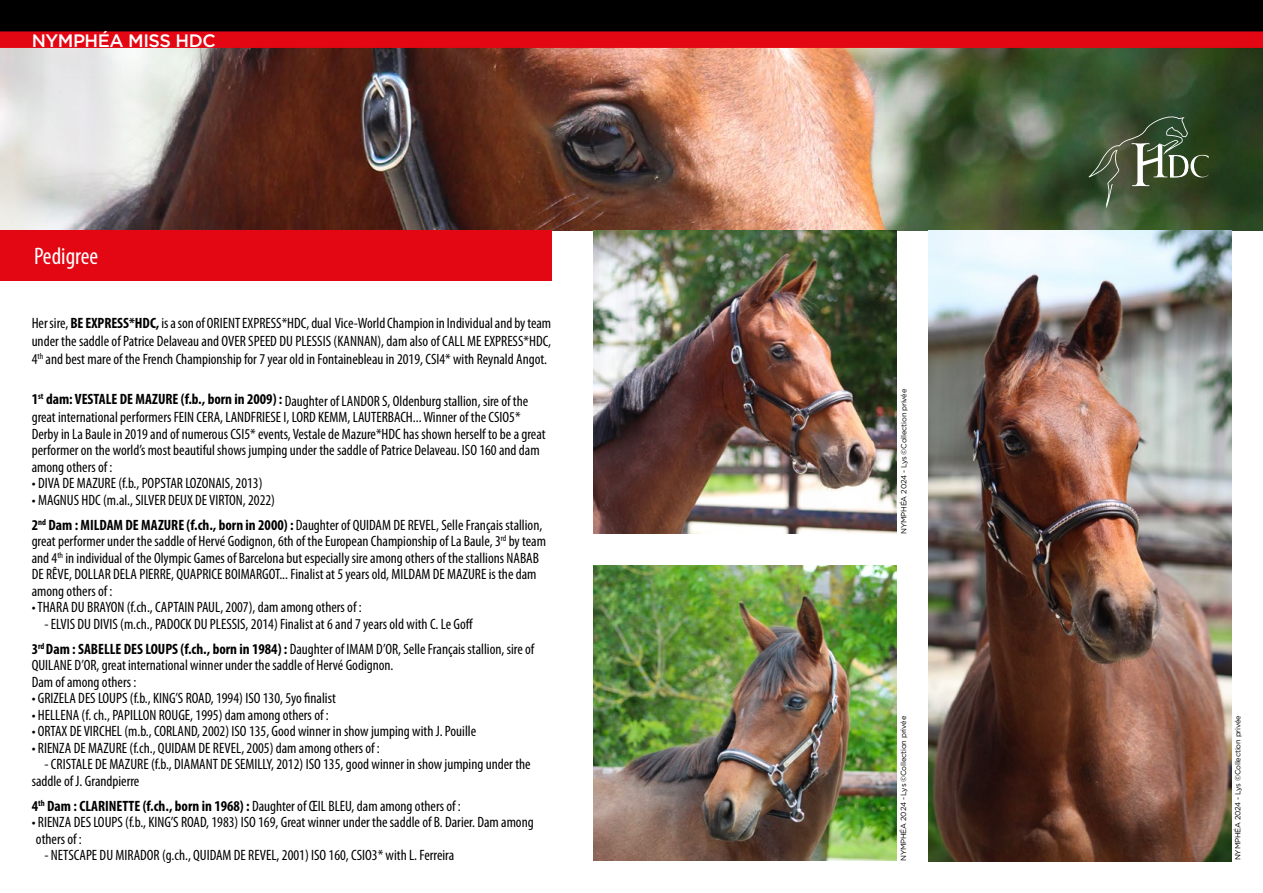
<style>
.page{position:relative;width:1263px;height:893px;background:#fff}
.page>*{position:absolute;margin:0;border:0;box-sizing:border-box;transform-origin:0 0}
.t1{font:condensed 24px "Myriad Pro";color:#fff}
.t2{font:500 18px "Gotham";letter-spacing:-.025em;color:#fff}
.t3{font:condensed 15px/16.5px "Myriad Pro";color:#000}
.t4{font:7.5px "Gotham";letter-spacing:-.025em;color:#000}
.s1{font-weight:700}
</style>
<div class="page">
<img style="left:0;top:48px;width:1263px;height:182px">
<div style="left:0;top:0;width:1263px;height:37px;background:#000"></div>
<div style="left:0;top:31px;width:1263px;height:17px;background:#e30613"></div>
<div style="left:0;top:230px;width:551px;height:50px;background:#e30613"></div>
<svg style="left:1089px;top:113px;width:120px;height:95px;background:#4a5c3f"></svg>
<img style="left:593px;top:230px;width:303px;height:303px">
<img style="left:593px;top:566px;width:303px;height:294px">
<img style="left:928px;top:230px;width:303px;height:631px">
<p class="t2" style="left:32px;top:29px;width:185px">NYMPHÉA MISS HDC</p>
<h1 class="t1" style="left:34px;top:242px;width:66px">Pedigree</h1>
<p class="t3" style="left:32px;top:314px;width:521px;line-height:18px;text-align:justify">Her sire, <span class="s1">BE EXPRESS*HDC,</span> is a son of ORIENT EXPRESS*HDC, dual Vice-World Champion in Individual and by team under the saddle of Patrice Delaveau and OVER SPEED DU PLESSIS (KANNAN), dam also of CALL ME EXPRESS*HDC, 4<sup>th</sup> and best mare of the French Championship for 7 year old in Fontainebleau in 2019, CSI4* with Reynald Angot.</p>
<p class="t3" style="left:32px;top:392px;width:515px"><span class="s1">1</span><sup>st</sup> <span class="s1">dam: VESTALE DE MAZURE (f.b., born in 2009) :</span> Daughter of LANDOR S, Oldenburg stallion, sire of the great international performers FEIN CERA, LANDFRIESE I, LORD KEMM, LAUTERBACH... Winner of the CSIO5* Derby in La Baule in 2019 and of numerous CSI5* events, Vestale de Mazure*HDC has shown herself to be a great performer on the world’s most beautiful shows jumping under the saddle of Patrice Delaveau. ISO 160 and dam among others of :</p>
<p class="t3" style="left:32px;top:475px;width:232px">• DIVA DE MAZURE (f.b., POPSTAR LOZONAIS, 2013)</p>
<p class="t3" style="left:32px;top:487px;width:512px;line-height:25px">• MAGNUS HDC (m.al., SILVER DEUX DE VIRTON, 2022)<br><span class="s1">2</span><sup>nd</sup> <span class="s1">Dam : MILDAM DE MAZURE (f.ch., born in 2000) :</span> Daughter of QUIDAM DE REVEL, Selle Français stallion,</p>
<p class="t3" style="left:32px;top:533px;width:516px">great performer under the saddle of Hervé Godignon, 6th of the European Championship of La Baule, 3<sup>rd</sup> by team and 4<sup>th</sup> in individual of the Olympic Games of Barcelona but especially sire among others of the stallions NABAB DE RÊVE, DOLLAR DELA PIERRE, QUAPRICE BOIMARGOT... Finalist at 5 years old, MILDAM DE MAZURE is the dam among others of :</p>
<p class="t3" style="left:32px;top:599px;width:332px">• THARA DU BRAYON (f.ch., CAPTAIN PAUL, 2007), dam among others of :</p>
<p class="t3" style="left:32px;top:611px;width:504px;line-height:25px;text-indent:13px">- ELVIS DU DIVIS (m.ch., PADOCK DU PLESSIS, 2014) Finalist at 6 and 7 years old with C. Le Goff<br><span class="s1">3</span><sup>rd</sup> <span class="s1">Dam : SABELLE DES LOUPS (f.ch., born in 1984) :</span> Daughter of IMAM D’OR, Selle Français stallion, sire of</p>
<p class="t3" style="left:32px;top:657px;width:363px">QUILANE D’OR, great international winner under the saddle of Hervé Godignon.<br>Dam of among others :</p>
<p class="t3" style="left:32px;top:690px;width:306px">• GRIZELA DES LOUPS (f.b., KING’S ROAD, 1994) ISO 130, 5yo finalist</p>
<p class="t3" style="left:32px;top:706px;width:299px">• HELLENA (f. ch., PAPILLON ROUGE, 1995) dam among others of :</p>
<p class="t3" style="left:32px;top:723px;width:446px">• ORTAX DE VIRCHEL (m.b., CORLAND, 2002) ISO 135, Good winner in show jumping with J. Pouille</p>
<p class="t3" style="left:32px;top:739px;width:350px">• RIENZA DE MAZURE (f.ch., QUIDAM DE REVEL, 2005) dam among others of :</p>
<p class="t3" style="left:32px;top:756px;width:500px;text-indent:13px">- CRISTALE DE MAZURE (f.b., DIAMANT DE SEMILLY, 2012) ISO 135, good winner in show jumping under the saddle of J. Grandpierre</p>
<p class="t3" style="left:32px;top:797px;width:431px"><span class="s1">4</span><sup>th</sup> <span class="s1">Dam : CLARINETTE (f.ch., born in 1968) :</span> Daughter of ŒIL BLEU, dam among others of :</p>
<p class="t3" style="left:32px;top:814px;width:504px">• RIENZA DES LOUPS (f.b., KING’S ROAD, 1983) ISO 169, Great winner under the saddle of B. Darier. Dam among others of :</p>
<p class="t3" style="left:44px;top:847px;width:411px">- NETSCAPE DU MIRADOR (g.ch., QUIDAM DE REVEL, 2001) ISO 160, CSIO3* with L. Ferreira</p>
<p class="t4" style="left:899px;top:534px;width:147px;rotate:-90deg">NYMPHÉA 2024 - Lys ©Collection privée</p>
<p class="t4" style="left:899px;top:861px;width:147px;rotate:-90deg">NYMPHÉA 2024 - Lys ©Collection privée</p>
<p class="t4" style="left:1233px;top:860px;width:147px;rotate:-90deg">NYMPHÉA 2024 - Lys ©Collection privée</p>
</div>
